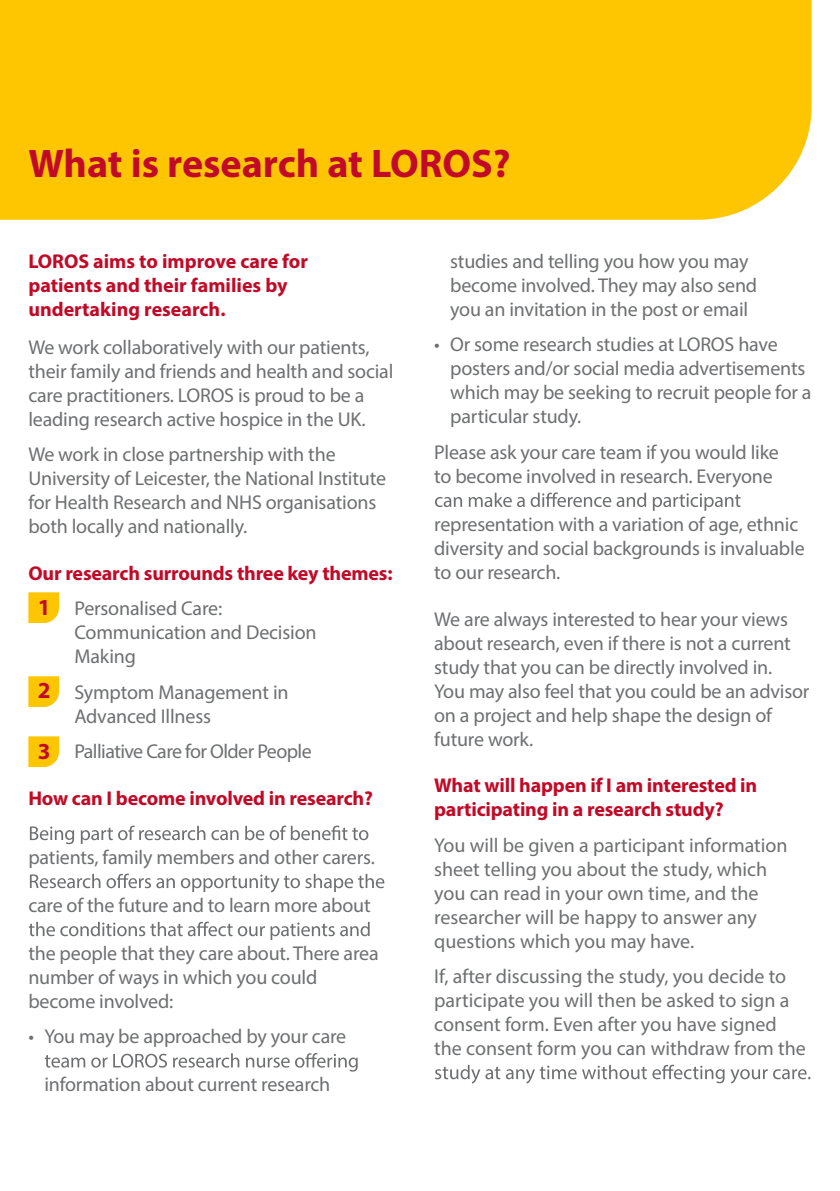
<style>
.page{position:relative;width:840px;height:1191px;background:#fff}
.page>*{position:absolute;margin:0;border:0;box-sizing:border-box;transform-origin:0 0}
.t1{font:700 40px "Myriad Pro";color:#c10a27}
.t2{font:700 23px "Myriad Pro";color:#c10a27}
.t3{font:20px/24px "Myriad Pro";letter-spacing:-.01em;color:#6d6f71}
.t4{font:700 20px/24px "Myriad Pro";letter-spacing:-.01em;color:#c10a27}
.t5{font:20px "Myriad Pro";letter-spacing:-.03em;color:#6d6f71}
</style>
<div class="page">
<div style="left:0;top:0;width:811px;height:220px;background:#fdc600"></div>
<svg style="left:30px;top:825px;width:338px;height:19px"></svg>
<svg style="left:30px;top:873px;width:354px;height:19px"></svg>
<svg style="left:29px;top:921px;width:340px;height:19px"></svg>
<svg style="left:45px;top:1053px;width:312px;height:18px"></svg>
<svg style="left:435px;top:492px;width:305px;height:19px"></svg>
<svg style="left:435px;top:1064px;width:375px;height:19px"></svg>
<svg style="left:28px;top:592px;width:31px;height:31px"></svg>
<svg style="left:28px;top:676px;width:31px;height:31px"></svg>
<svg style="left:28px;top:736px;width:31px;height:31px"></svg>
<h1 class="t1" style="left:28px;top:138px;width:483px">What is research at LOROS?</h1>
<p class="t4" style="left:28px;top:249px;width:281px">LOROS aims to improve care for patients and their families by undertaking research.</p>
<p class="t3" style="left:28px;top:335px;width:366px">We work collaboratively with our patients, their family and friends and health and social care practitioners. LOROS is proud to be a leading research active hospice in the UK.</p>
<p class="t3" style="left:28px;top:442px;width:359px">We work in close partnership with the University of Leicester, the National Institute for Health Research and NHS organisations both locally and nationally.</p>
<p class="t4" style="left:28px;top:560px;width:365px">Our research surrounds three key themes:</p>
<p class="t3" style="left:74px;top:596px;width:243px">Personalised Care:<br>Communication and Decision<br>Making</p>
<p class="t3" style="left:74px;top:679px;width:215px">Symptom Management in<br>Advanced Illness</p>
<p class="t5" style="left:74px;top:739px;width:239px">Palliative Care for Older People</p>
<p class="t4" style="left:28px;top:785px;width:346px">How can I become involved in research?</p>
<p class="t2" style="left:38px;top:592px;width:14px">1</p>
<p class="t2" style="left:38px;top:675px;width:14px">2</p>
<p class="t2" style="left:38px;top:736px;width:14px">3</p>
<p class="t3" style="left:28px;top:845px;width:348px">patients, family members and other carers.</p>
<p class="t3" style="left:28px;top:893px;width:343px">care of the future and to learn more about</p>
<p class="t3" style="left:28px;top:941px;width:351px">the people that they care about. There area number of ways in which you could become involved:</p>
<p class="t3" style="left:28px;top:1024px;width:319px">• You may be approached by your care</p>
<p class="t3" style="left:44px;top:1072px;width:287px">information about current research</p>
<p class="t3" style="left:450px;top:249px;width:308px">studies and telling you how you may become involved. They may also send you an invitation in the post or email</p>
<p class="t3" style="left:450px;top:332px;width:362px;text-indent:-16px">• Or some research studies at LOROS have posters and/or social media advertisements which may be seeking to recruit people for a particular study.</p>
<p class="t3" style="left:434px;top:440px;width:346px">Please ask your care team if you would like to become involved in research. Everyone</p>
<p class="t3" style="left:434px;top:512px;width:372px">representation with a variation of age, ethnic diversity and social backgrounds is invaluable to our research.</p>
<p class="t3" style="left:434px;top:606px;width:376px">We are always interested to hear your views about research, even if there is not a current study that you can be directly involved in.<br>You may also feel that you could be an advisor on a project and help shape the design of future work.</p>
<p class="t4" style="left:434px;top:773px;width:324px">What will happen if I am interested in participating in a research study?</p>
<p class="t3" style="left:434px;top:832px;width:355px">You will be given a participant information sheet telling you about the study, which you can read in your own time, and the researcher will be happy to answer any questions which you may have.</p>
<p class="t3" style="left:434px;top:964px;width:373px">If, after discussing the study, you decide to participate you will then be asked to sign a consent form. Even after you have signed the consent form you can withdraw from the</p>
</div>
